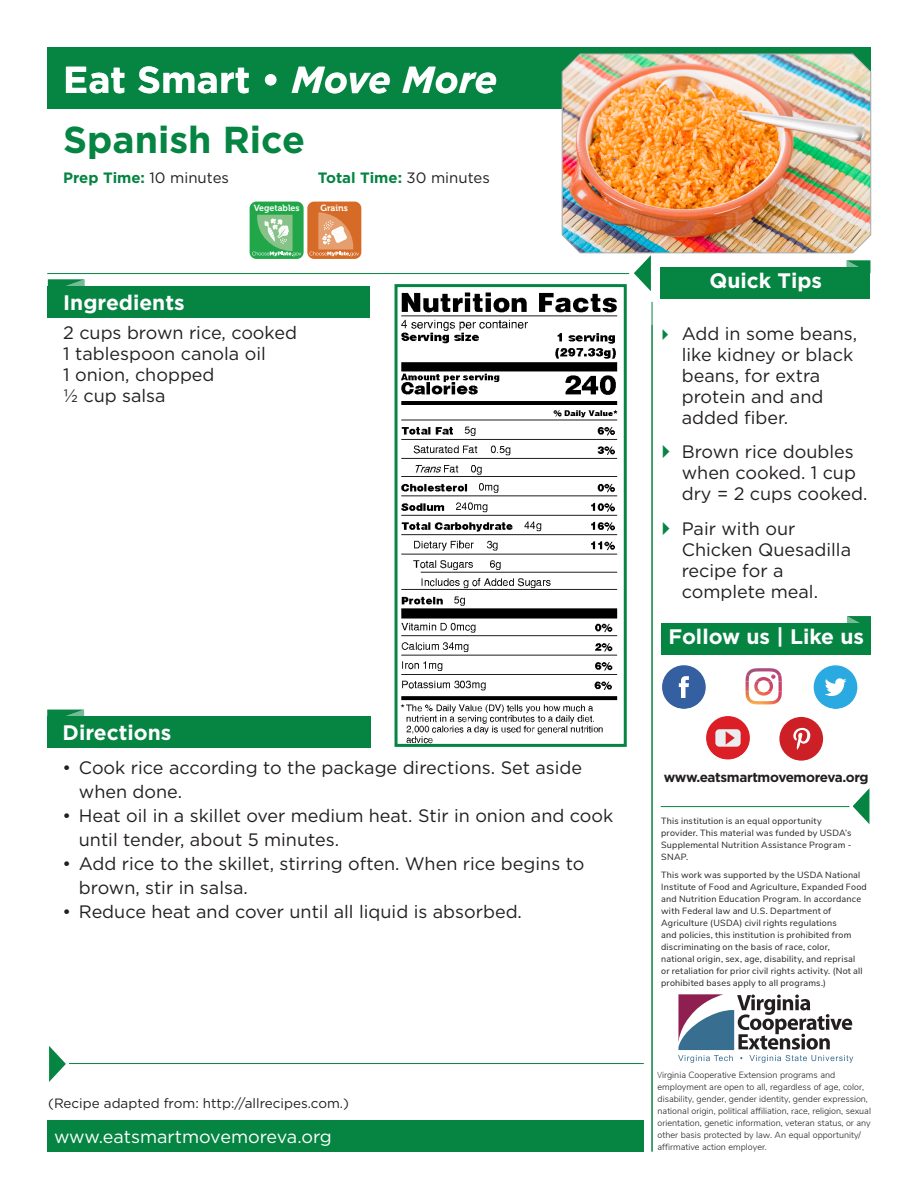
<style>
.page{position:relative;width:918px;height:1188px;background:#fff}
.page>*{position:absolute;margin:0;border:0;box-sizing:border-box;transform-origin:0 0}
.t1{font:700 37.5px "Gotham";color:#fff}
.t2{font:700 37.5px "Gotham";color:#058442}
.Recipie_titles{font:700 21px "Gotham";color:#fff}
.Quick_Tips_Text{font:18px/21px "Gotham";color:#231f20}
.Text{font:18px "Gotham";color:#231f20}
.t3{font:18px "Gotham";color:#fff}
.t4{font:700 15px "Gotham";color:#058442}
.t5{font:13.5px "Gotham";color:#231f20}
.t6{font:700 13.5px "Gotham";letter-spacing:-.025em;color:#231f20}
.t7{font:9px/12px "Nunito Sans";letter-spacing:.025em;color:#231f20}
.t8{font:300 9px/12px "Nunito Sans";color:#231f20}
.t9{font:9px "Museo 700";color:#fff}
.s1{font-style:italic}
.s2{font-weight:400;color:#231f20}
.s3{font-family:"Myriad Pro"}
</style>
<div class="page">
<div style="left:47px;top:47px;width:824px;height:62px;background:#058442"></div>
<div style="left:47px;top:1121px;width:597px;height:31px;background:#058442"></div>
<hr style="left:652px;top:302px;width:1px;height:850px;background:#058442">
<svg style="left:634px;top:255px;width:17px;height:36px"></svg>
<hr style="left:47px;top:273px;width:582px;height:1px;background:#058442">
<svg style="left:48px;top:279px;width:37px;height:7px"></svg>
<div style="left:48px;top:286px;width:322px;height:31px;background:#058442"></div>
<svg style="left:662px;top:665px;width:44px;height:44px"></svg>
<svg style="left:706px;top:716px;width:44px;height:44px"></svg>
<svg style="left:740px;top:663px;width:47px;height:46px"></svg>
<img style="left:746px;top:691px;width:36px;height:13px">
<img style="left:746px;top:668px;width:36px;height:13px">
<img style="left:767px;top:681px;width:15px;height:10px">
<svg style="left:813px;top:663px;width:46px;height:46px"></svg>
<svg style="left:814px;top:665px;width:43px;height:44px"></svg>
<svg style="left:779px;top:717px;width:44px;height:44px"></svg>
<svg style="left:846px;top:260px;width:24px;height:7px"></svg>
<div style="left:661px;top:267px;width:209px;height:31px;background:#058442"></div>
<svg style="left:847px;top:616px;width:24px;height:7px"></svg>
<div style="left:661px;top:623px;width:210px;height:31px;background:#058442"></div>
<svg style="left:853px;top:788px;width:17px;height:36px"></svg>
<hr style="left:661px;top:806px;width:188px;height:1px;background:#058442">
<svg style="left:49px;top:1046px;width:17px;height:36px"></svg>
<hr style="left:69px;top:1063px;width:575px;height:1px;background:#058442">
<svg style="left:47px;top:710px;width:37px;height:7px"></svg>
<div style="left:47px;top:717px;width:323px;height:31px;background:#058442"></div>
<img style="left:400px;top:292px;width:218px;height:451px">
<div style="left:395px;top:284px;width:232px;height:463px;border:3px solid #058442"></div>
<img style="left:561px;top:53px;width:311px;height:201px">
<div style="left:307px;top:202px;width:54px;height:57px;background:#d56b27;border-radius:7px"></div>
<svg style="left:309px;top:212px;width:50px;height:44px"></svg>
<div style="left:250px;top:202px;width:54px;height:57px;background:#21a749;border-radius:7px"></div>
<svg style="left:252px;top:215px;width:49px;height:41px"></svg>
<svg style="left:678px;top:995px;width:175px;height:68px"></svg>
<p class="t1" style="left:63px;top:55px;width:436px">Eat Smart • <span class="s1">Move More</span></p>
<p class="t2" style="left:63px;top:115px;width:243px">Spanish Rice</p>
<p class="t4" style="left:63px;top:168px;width:167px">Prep Time: <span class="s2">10 minutes</span></p>
<p class="t4" style="left:318px;top:168px;width:173px">Total Time: <span class="s2">30 minutes</span></p>
<h2 class="Recipie_titles" style="left:63px;top:288px;width:123px">Ingredients</h2>
<p class="t9" style="left:254px;top:203px;width:47px">Vegetables</p>
<p class="t9" style="left:321px;top:203px;width:29px">Grains</p>
<p class="Text" style="left:63px;top:321px;width:235px">2 cups brown rice, cooked</p>
<p class="Text" style="left:63px;top:342px;width:204px">1 tablespoon canola oil</p>
<p class="Text" style="left:63px;top:363px;width:153px">1 onion, chopped</p>
<p class="Text" style="left:63px;top:384px;width:104px">1/2 cup salsa</p>
<p class="Recipie_titles" style="left:63px;top:718px;width:110px">Directions</p>
<p class="Quick_Tips_Text" style="left:79px;top:756px;width:505px;line-height:24px;text-indent:-16px">• Cook rice according to the package directions. Set aside when done.</p>
<p class="Quick_Tips_Text" style="left:79px;top:804px;width:536px;line-height:24px;text-indent:-16px">• Heat oil in a skillet over medium heat. Stir in onion and cook until tender, about 5 minutes.</p>
<p class="Quick_Tips_Text" style="left:79px;top:852px;width:507px;line-height:24px;text-indent:-16px">• Add rice to the skillet, stirring often. When rice begins to brown, stir in salsa.</p>
<p class="Quick_Tips_Text" style="left:63px;top:901px;width:461px">• Reduce heat and cover until all liquid is absorbed.</p>
<p class="t5" style="left:48px;top:1094px;width:302px">(Recipe adapted from: http://allrecipes.com.)</p>
<h3 class="t3" style="left:54px;top:1125px;width:279px">www.eatsmartmovemoreva.org</h3>
<h2 class="Recipie_titles" style="left:710px;top:267px;width:114px">Quick Tips</h2>
<p class="Quick_Tips_Text" style="left:682px;top:322px;width:177px">Add in some beans, like kidney or black beans, for extra protein and and added fiber.</p>
<p class="Quick_Tips_Text" style="left:682px;top:441px;width:187px">Brown rice doubles when cooked. 1 cup dry = 2 cups cooked.</p>
<p class="Quick_Tips_Text" style="left:682px;top:517px;width:171px">Pair with our<br>Chicken Quesadilla recipe for a complete meal.</p>
<h2 class="Recipie_titles" style="left:669px;top:622px;width:197px">Follow us | Like us</h2>
<h3 class="t6" style="left:664px;top:769px;width:206px">www.eatsmartmovemoreva.org</h3>
<p class="t7" style="left:661px;top:814px;width:192px">This institution is an equal opportunity provider. This material was funded by USDA’s Supplemental Nutrition Assistance Program - SNAP.</p>
<p class="t7" style="left:661px;top:869px;width:207px">This work was supported by the USDA National Institute of Food and Agriculture, Expanded Food and Nutrition Education Program. In accordance with Federal law and U.S. Department of Agriculture (USDA) civil rights regulations<br>and policies, this institution is prohibited from discriminating on the basis of race, color,<br>national origin, sex, age, disability, and reprisal<br>or retaliation for prior civil rights activity. (Not all prohibited bases apply to all programs.)</p>
<p class="t8" style="left:658px;top:1068px;width:215px"><span class="s3">V</span>irginia Cooperative Extension programs and employment are open to all, regardless of age, color, disability, gender, gender identity, gender expression, national origin, political affiliation, race, religion, sexual orientation, genetic information, veteran status, or any other basis protected by law. An equal opportunity/ affirmative action employer.</p>
</div>
